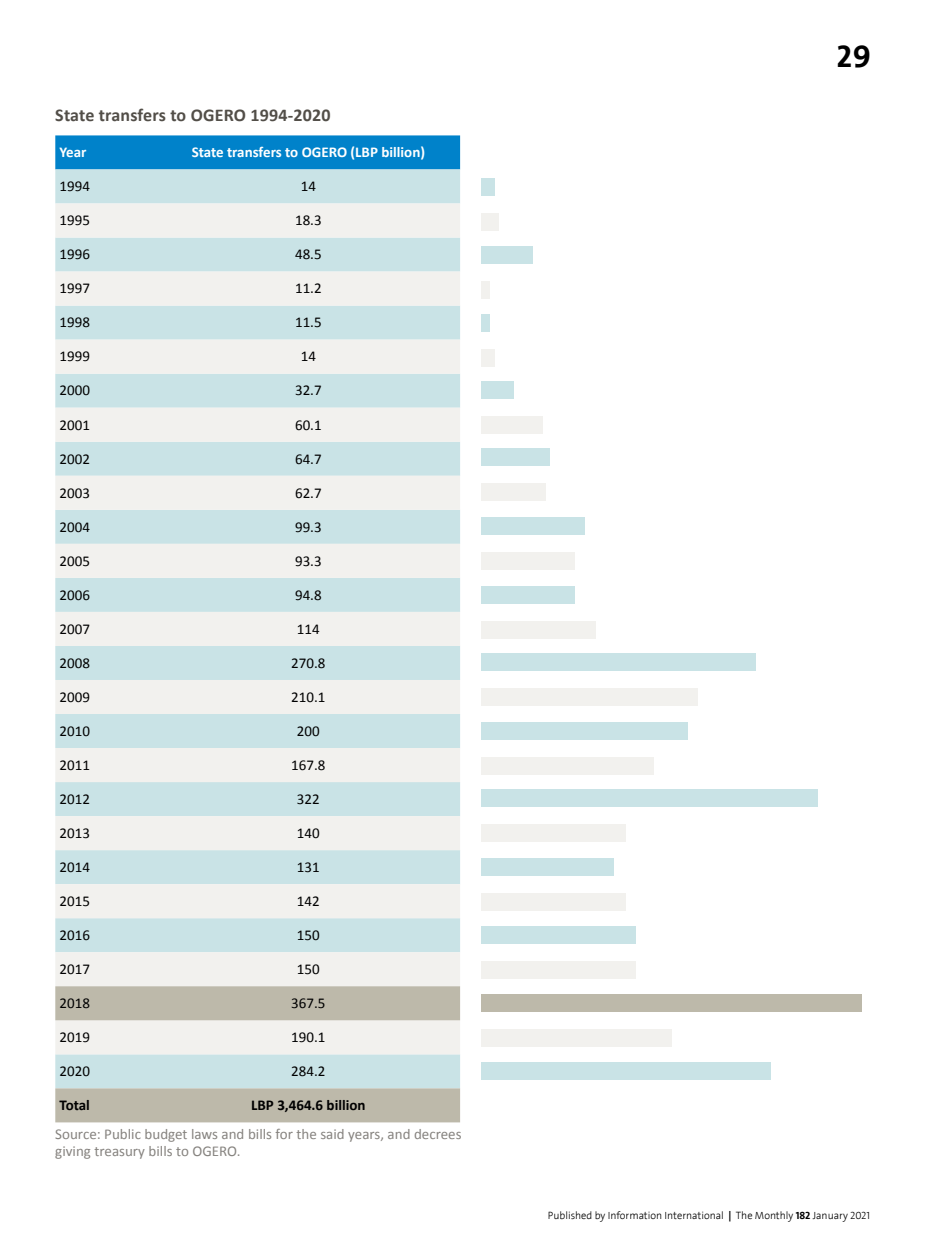
<style>
.page{position:relative;width:936px;height:1255px;background:#fff}
.page>*{position:absolute;margin:0;border:0;box-sizing:border-box;transform-origin:0 0}
.t1{font:700 31.5px "The Sans Arab";color:#000}
.t2{font:700 18px "Calibri";letter-spacing:.01em;color:#524e48}
.t3{font:15px "Calibri";color:#000}
.t4{font:15px/17.2px "Calibri";color:#86837f}
.t5{font:700 15px "Calibri";color:#fff}
.t6{font:700 15px "Calibri";color:#000}
.t7{font:300 10.5px "The Sans Arab";color:#000}
.s1{font-weight:700}
</style>
<div class="page">
<div style="left:55px;top:135px;width:405px;height:34px;background:#0082ca"></div>
<div style="left:55px;top:169px;width:405px;height:919px;background:#c9e3e6"></div>
<svg style="left:55px;top:203px;width:405px;height:851px;background:#dfeaea"></svg>
<div style="left:55px;top:986px;width:405px;height:34px;background:#bdb9aa"></div>
<div style="left:55px;top:1088px;width:405px;height:34px;background:#bdb9aa"></div>
<div style="left:481px;top:213px;width:17px;height:17px;background:#f2f1ee"></div>
<div style="left:481px;top:178px;width:13px;height:17px;background:#c9e3e6"></div>
<div style="left:481px;top:282px;width:8px;height:17px;background:#f2f1ee"></div>
<div style="left:481px;top:247px;width:51px;height:17px;background:#c9e3e6"></div>
<div style="left:481px;top:349px;width:13px;height:17px;background:#f2f1ee"></div>
<div style="left:481px;top:314px;width:8px;height:17px;background:#c9e3e6"></div>
<div style="left:481px;top:416px;width:61px;height:17px;background:#f2f1ee"></div>
<div style="left:481px;top:381px;width:32px;height:17px;background:#c9e3e6"></div>
<div style="left:481px;top:484px;width:64px;height:17px;background:#f2f1ee"></div>
<div style="left:481px;top:449px;width:68px;height:17px;background:#c9e3e6"></div>
<div style="left:481px;top:552px;width:93px;height:17px;background:#f2f1ee"></div>
<div style="left:481px;top:517px;width:103px;height:17px;background:#c9e3e6"></div>
<div style="left:481px;top:621px;width:114px;height:17px;background:#f2f1ee"></div>
<div style="left:481px;top:586px;width:93px;height:17px;background:#c9e3e6"></div>
<div style="left:481px;top:688px;width:217px;height:17px;background:#f2f1ee"></div>
<div style="left:481px;top:653px;width:274px;height:17px;background:#c9e3e6"></div>
<div style="left:481px;top:757px;width:172px;height:17px;background:#f2f1ee"></div>
<div style="left:481px;top:722px;width:206px;height:17px;background:#c9e3e6"></div>
<div style="left:481px;top:824px;width:144px;height:17px;background:#f2f1ee"></div>
<div style="left:481px;top:789px;width:336px;height:17px;background:#c9e3e6"></div>
<div style="left:481px;top:893px;width:144px;height:17px;background:#f2f1ee"></div>
<div style="left:481px;top:858px;width:132px;height:17px;background:#c9e3e6"></div>
<div style="left:481px;top:961px;width:154px;height:17px;background:#f2f1ee"></div>
<div style="left:481px;top:926px;width:154px;height:17px;background:#c9e3e6"></div>
<div style="left:481px;top:1029px;width:190px;height:17px;background:#f2f1ee"></div>
<div style="left:481px;top:994px;width:380px;height:17px;background:#bdb9aa"></div>
<div style="left:481px;top:1062px;width:289px;height:17px;background:#c9e3e6"></div>
<p class="t2" style="left:55px;top:104px;width:277px">State transfers to OGERO 1994-2020</p>
<p class="t5" style="left:60px;top:143px;width:28px">Year</p>
<p class="t5" style="left:192px;top:143px;width:235px">State transfers to OGERO (LBP billion)</p>
<p class="t3" style="left:60px;top:177px;width:32px">1994</p>
<p class="t3" style="left:301px;top:177px;width:17px">14</p>
<p class="t3" style="left:60px;top:211px;width:32px">1995</p>
<p class="t3" style="left:295px;top:211px;width:28px">18.3</p>
<p class="t3" style="left:60px;top:245px;width:32px">1996</p>
<p class="t3" style="left:295px;top:245px;width:28px">48.5</p>
<p class="t3" style="left:60px;top:279px;width:32px">1997</p>
<p class="t3" style="left:295px;top:279px;width:28px">11.2</p>
<p class="t3" style="left:60px;top:313px;width:32px">1998</p>
<p class="t3" style="left:295px;top:313px;width:28px">11.5</p>
<p class="t3" style="left:60px;top:347px;width:32px">1999</p>
<p class="t3" style="left:301px;top:347px;width:17px">14</p>
<p class="t3" style="left:60px;top:381px;width:32px">2000</p>
<p class="t3" style="left:295px;top:381px;width:28px">32.7</p>
<p class="t3" style="left:60px;top:415px;width:32px">2001</p>
<p class="t3" style="left:295px;top:415px;width:28px">60.1</p>
<p class="t3" style="left:60px;top:449px;width:32px">2002</p>
<p class="t3" style="left:295px;top:449px;width:28px">64.7</p>
<p class="t3" style="left:60px;top:483px;width:32px">2003</p>
<p class="t3" style="left:295px;top:483px;width:28px">62.7</p>
<p class="t3" style="left:60px;top:517px;width:32px">2004</p>
<p class="t3" style="left:295px;top:517px;width:28px">99.3</p>
<p class="t3" style="left:60px;top:551px;width:32px">2005</p>
<p class="t3" style="left:295px;top:551px;width:28px">93.3</p>
<p class="t3" style="left:60px;top:585px;width:32px">2006</p>
<p class="t3" style="left:295px;top:585px;width:28px">94.8</p>
<p class="t3" style="left:60px;top:619px;width:32px">2007</p>
<p class="t3" style="left:297px;top:619px;width:24px">114</p>
<p class="t3" style="left:60px;top:653px;width:32px">2008</p>
<p class="t3" style="left:291px;top:653px;width:36px">270.8</p>
<p class="t3" style="left:60px;top:687px;width:32px">2009</p>
<p class="t3" style="left:291px;top:687px;width:36px">210.1</p>
<p class="t3" style="left:60px;top:721px;width:32px">2010</p>
<p class="t3" style="left:297px;top:721px;width:24px">200</p>
<p class="t3" style="left:60px;top:755px;width:32px">2011</p>
<p class="t3" style="left:291px;top:755px;width:36px">167.8</p>
<p class="t3" style="left:60px;top:789px;width:32px">2012</p>
<p class="t3" style="left:297px;top:789px;width:24px">322</p>
<p class="t3" style="left:60px;top:823px;width:32px">2013</p>
<p class="t3" style="left:297px;top:823px;width:24px">140</p>
<p class="t3" style="left:60px;top:857px;width:32px">2014</p>
<p class="t3" style="left:297px;top:857px;width:24px">131</p>
<p class="t3" style="left:60px;top:891px;width:32px">2015</p>
<p class="t3" style="left:297px;top:891px;width:24px">142</p>
<p class="t3" style="left:60px;top:925px;width:32px">2016</p>
<p class="t3" style="left:297px;top:925px;width:24px">150</p>
<p class="t3" style="left:60px;top:959px;width:32px">2017</p>
<p class="t3" style="left:297px;top:959px;width:24px">150</p>
<p class="t3" style="left:60px;top:993px;width:32px">2018</p>
<p class="t3" style="left:291px;top:993px;width:36px">367.5</p>
<p class="t3" style="left:60px;top:1027px;width:32px">2019</p>
<p class="t3" style="left:291px;top:1027px;width:36px">190.1</p>
<p class="t3" style="left:60px;top:1061px;width:32px">2020</p>
<p class="t3" style="left:291px;top:1061px;width:36px">284.2</p>
<p class="t6" style="left:60px;top:1095px;width:32px">Total</p>
<p class="t6" style="left:251px;top:1095px;width:116px">LBP 3,464.6 billion</p>
<p class="t4" style="left:55px;top:1124px;width:408px">Source: Public budget laws and bills for the said years, and decrees giving treasury bills to OGERO.</p>
<h1 class="t1" style="left:836px;top:36px;width:36px">29</h1>
<p class="t7" style="left:548px;top:1208px;width:323px">Published by Information International <span class="s1">|</span> The Monthly <span class="s1">182</span> January 2021</p>
</div>
